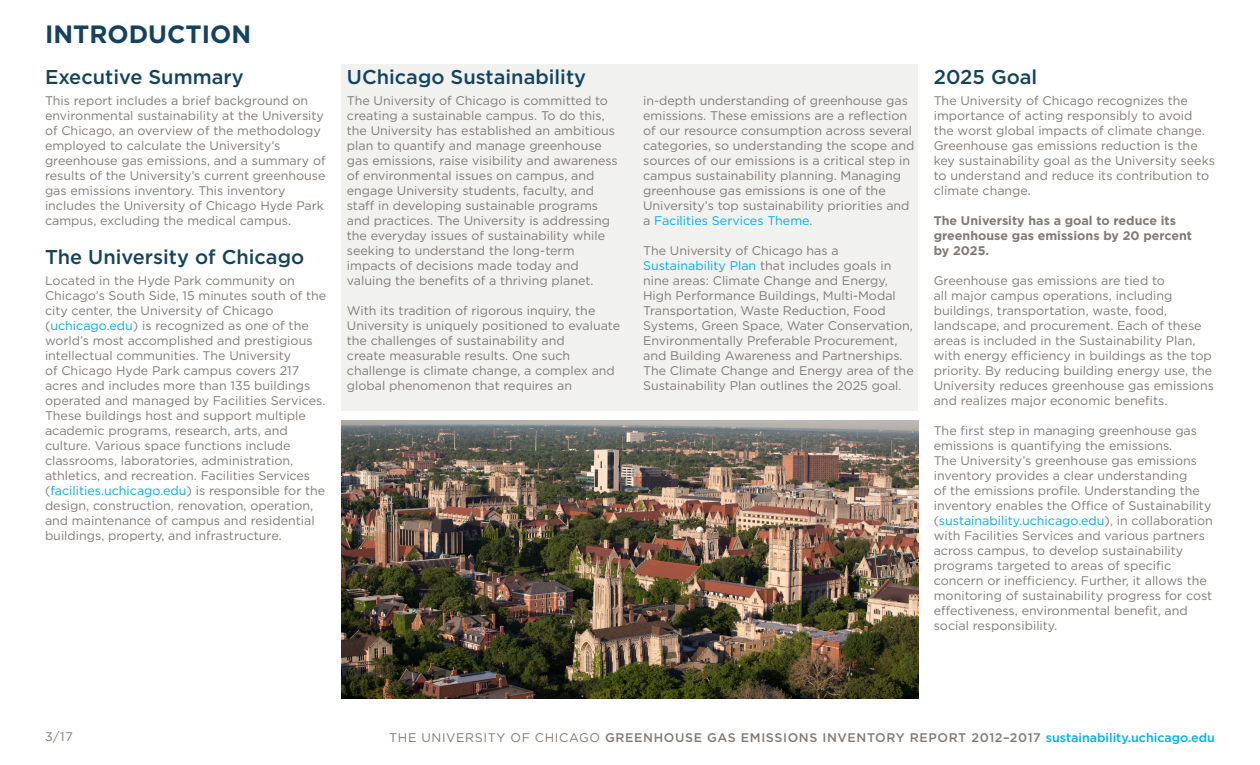
<style>
.page{position:relative;width:1260px;height:765px;background:#fff}
.page>*{position:absolute;margin:0;border:0;box-sizing:border-box;transform-origin:0 0}
.t1{font:700 25px "Gotham";color:#14435f}
.t2{font:500 20px "Gotham";color:#14435f}
.t3{font:12.5px/15px "Gotham";color:#817b76}
.t4{font:500 12.5px "Gotham";letter-spacing:.05em;color:#817b76}
.t5{font:700 12.5px/15px "Gotham";color:#817b76}
.s1{color:#00aeef}
</style>
<div class="page">
<div style="left:341px;top:64px;width:577px;height:347px;background:#f1f1ef"></div>
<img style="left:341px;top:421px;width:577px;height:277px">
<h1 class="t1" style="left:45px;top:18px;width:208px">INTRODUCTION</h1>
<h2 class="t2" style="left:45px;top:64px;width:200px">Executive Summary</h2>
<p class="t3" style="left:45px;top:93px;width:282px">This report includes a brief background on environmental sustainability at the University of Chicago, an overview of the methodology employed to calculate the University’s greenhouse gas emissions, and a summary of results of the University’s current greenhouse gas emissions inventory. This inventory includes the University of Chicago Hyde Park campus, excluding the medical campus.</p>
<h2 class="t2" style="left:45px;top:244px;width:261px">The University of Chicago</h2>
<p class="t3" style="left:45px;top:273px;width:283px">Located in the Hyde Park community on Chicago’s South Side, 15 minutes south of the city center, the University of Chicago (<span class="s1">uchicago.edu</span>) is recognized as one of the world’s most accomplished and prestigious intellectual communities. The University<br>of Chicago Hyde Park campus covers 217 acres and includes more than 135 buildings operated and managed by Facilities Services.<br>These buildings host and support multiple academic programs, research, arts, and culture. Various space functions include classrooms, laboratories, administration, athletics, and recreation. Facilities Services (<span class="s1">facilities.uchicago.edu</span>) is responsible for the design, construction, renovation, operation, and maintenance of campus and residential buildings, property, and infrastructure.</p>
<h2 class="t2" style="left:347px;top:64px;width:241px">UChicago Sustainability</h2>
<p class="t3" style="left:347px;top:93px;width:272px">The University of Chicago is committed to creating a sustainable campus. To do this, the University has established an ambitious plan to quantify and manage greenhouse gas emissions, raise visibility and awareness of environmental issues on campus, and engage University students, faculty, and staff in developing sustainable programs and practices. The University is addressing the everyday issues of sustainability while seeking to understand the long-term impacts of decisions made today and valuing the benefits of a thriving planet.</p>
<p class="t3" style="left:347px;top:303px;width:275px">With its tradition of rigorous inquiry, the University is uniquely positioned to evaluate the challenges of sustainability and<br>create measurable results. One such challenge is climate change, a complex and global phenomenon that requires an</p>
<p class="t3" style="left:643px;top:93px;width:273px">in-depth understanding of greenhouse gas emissions. These emissions are a reflection of our resource consumption across several categories, so understanding the scope and sources of our emissions is a critical step in campus sustainability planning. Managing greenhouse gas emissions is one of the University’s top sustainability priorities and a <span class="s1">Facilities Services Theme</span>.</p>
<p class="t3" style="left:643px;top:243px;width:272px">The University of Chicago has a <span class="s1">Sustainability Plan</span> that includes goals in nine areas: Climate Change and Energy,<br>H igh Performance Buildings, Multi-Modal Transportation, Waste Reduction, Food Systems, Green Space, Water Conservation, Environmentally Preferable Procurement, and Building Awareness and Partnerships.<br>The Climate Change and Energy area of the Sustainability Plan outlines the 2025 goal.</p>
<h2 class="t2" style="left:934px;top:64px;width:105px">2025 Goal</h2>
<p class="t3" style="left:934px;top:93px;width:283px">The University of Chicago recognizes the importance of acting responsibly to avoid the worst global impacts of climate change.<br>Greenhouse gas emissions reduction is the key sustainability goal as the University seeks to understand and reduce its contribution to climate change.</p>
<p class="t5" style="left:934px;top:213px;width:260px">The University has a goal to reduce its greenhouse gas emissions by 20 percent by 2025.</p>
<p class="t3" style="left:934px;top:273px;width:282px">Greenhouse gas emissions are tied to<br>all major campus operations, including buildings, transportation, waste, food, landscape, and procurement. Each of these areas is included in the Sustainability Plan, with energy efficiency in buildings as the top priority. By reducing building energy use, the University reduces greenhouse gas emissions and realizes major economic benefits.</p>
<p class="t3" style="left:934px;top:423px;width:281px">The first step in managing greenhouse gas emissions is quantifying the emissions.<br>The University’s greenhouse gas emissions inventory provides a clear understanding<br>of the emissions profile. Understanding the inventory enables the Office of Sustainability (<span class="s1">sustainability.uchicago.edu</span>), in collaboration with Facilities Services and various partners across campus, to develop sustainability programs targeted to areas of specific concern or inefficiency. Further, it allows the monitoring of sustainability progress for cost effectiveness, environmental benefit, and social responsibility.</p>
<p class="t3" style="left:45px;top:729px;width:29px">3/17</p>
<p class="t3" style="left:389px;top:730px;width:51px">THE UNIVERSI</p>
<p class="t3" style="left:488px;top:730px;width:93px">TY OF CHI CAGO</p>
<p class="t4" style="left:605px;top:729px;width:611px">GREENHOUSE GAS EMISSIONS INVENTORY REPORT 2012–2017 <span class="s1">sustainability.uchicago.edu</span></p>
</div>
